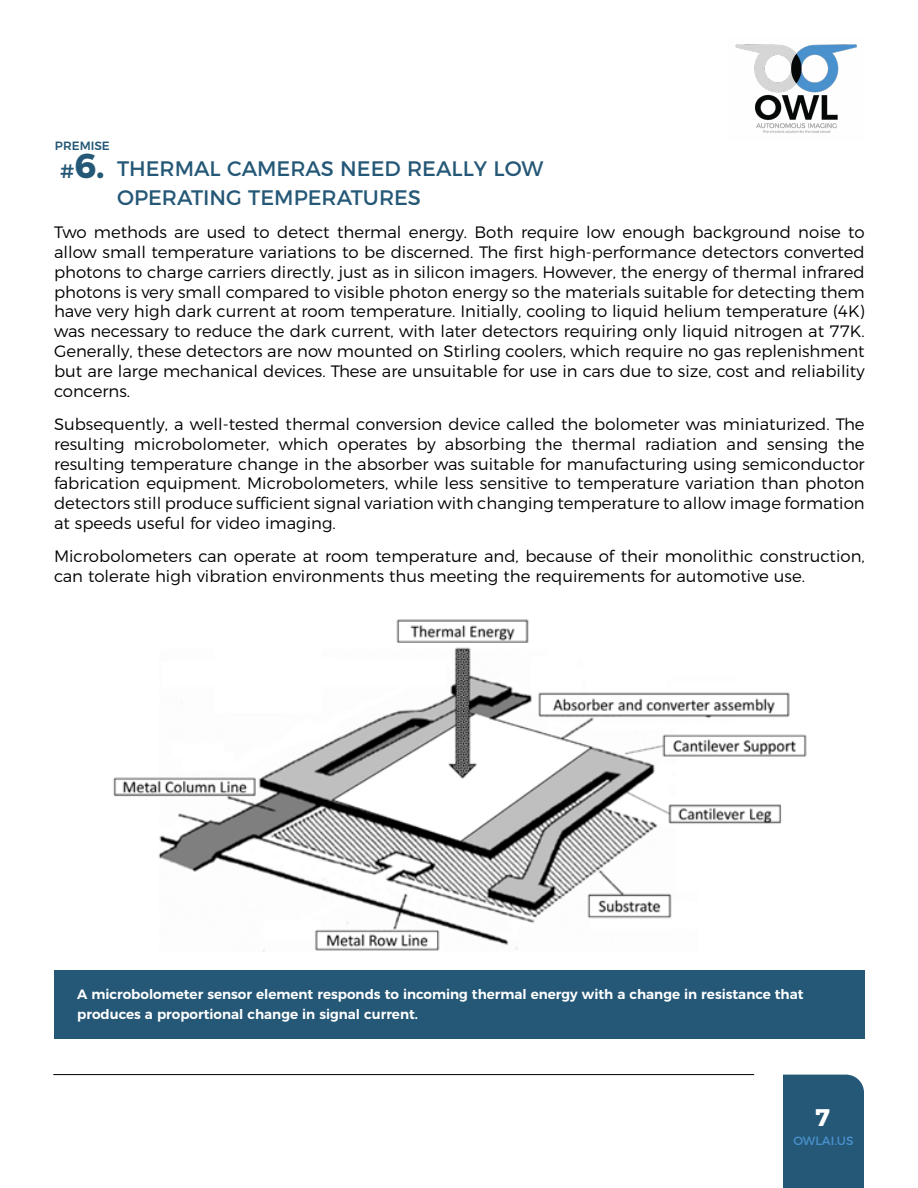
<style>
.page{position:relative;width:918px;height:1188px;background:#fff}
.page>*{position:absolute;margin:0;border:0;box-sizing:border-box;transform-origin:0 0}
.t1{font:700 34.5px "Montserrat";color:#255877}
.t2{font:700 24px "Montserrat";color:#fff}
.t3{font:21px/28.5px "Montserrat";color:#255877}
.t4{font:300 16.5px/19.8px "Montserrat";color:#000;text-align:justify}
.t5{font:600 13.5px/19.5px "Montserrat";color:#fff}
.t6{font:12px "Montserrat";color:#4a91ce}
.t7{font:500 12px "Montserrat";color:#255877}
.s1{font-weight:500;font-size:19.5px}
</style>
<div class="page">
<div style="left:783px;top:1075px;width:81px;height:113px;background:#255877"></div>
<img style="left:735px;top:44px;width:122px;height:89px">
<hr style="left:53px;top:1074px;width:701px;height:1px;background:#000">
<img style="left:113px;top:619px;width:694px;height:333px">
<div style="left:54px;top:970px;width:811px;height:68px;background:#255877"></div>
<p class="t7" style="left:55px;top:136px;width:56px">PREMISE</p>
<h1 class="t1" style="left:60px;top:137px;width:46px"><span class="s1">#</span>6.</h1>
<p class="t3" style="left:117px;top:153px;width:428px">THERMAL CAMERAS NEED REALLY LOW<br>OPERATING TEMPERATURES</p>
<p class="t4" style="left:54px;top:221px;width:812px">Two methods are used to detect thermal energy. Both require low enough background noise to allow small temperature variations to be discerned. The first high-performance detectors converted photons to charge carriers directly, just as in silicon imagers. However, the energy of thermal infrared photons is very small compared to visible photon energy so the materials suitable for detecting them have very high dark current at room temperature. Initially, cooling to liquid helium temperature (4K) was necessary to reduce the dark current, with later detectors requiring only liquid nitrogen at 77K.<br>Generally, these detectors are now mounted on Stirling coolers, which require no gas replenishment but are large mechanical devices. These are unsuitable for use in cars due to size, cost and reliability concerns.</p>
<p class="t4" style="left:54px;top:413px;width:812px">Subsequently, a well-tested thermal conversion device called the bolometer was miniaturized. The resulting microbolometer, which operates by absorbing the thermal radiation and sensing the resulting temperature change in the absorber was suitable for manufacturing using semiconductor fabrication equipment. Microbolometers, while less sensitive to temperature variation than photon detectors still produce sufficient signal variation with changing temperature to allow image formation at speeds useful for video imaging.</p>
<p class="t4" style="left:54px;top:545px;width:812px">Microbolometers can operate at room temperature and, because of their monolithic construction, can tolerate high vibration environments thus meeting the requirements for automotive use.</p>
<p class="t5" style="left:77px;top:984px;width:728px">A microbolometer sensor element responds to incoming thermal energy with a change in resistance that produces a proportional change in signal current.</p>
<h2 class="t2" style="left:815px;top:1097px;width:16px">7</h2>
<p class="t6" style="left:793px;top:1132px;width:62px">OWLAI.US</p>
</div>
